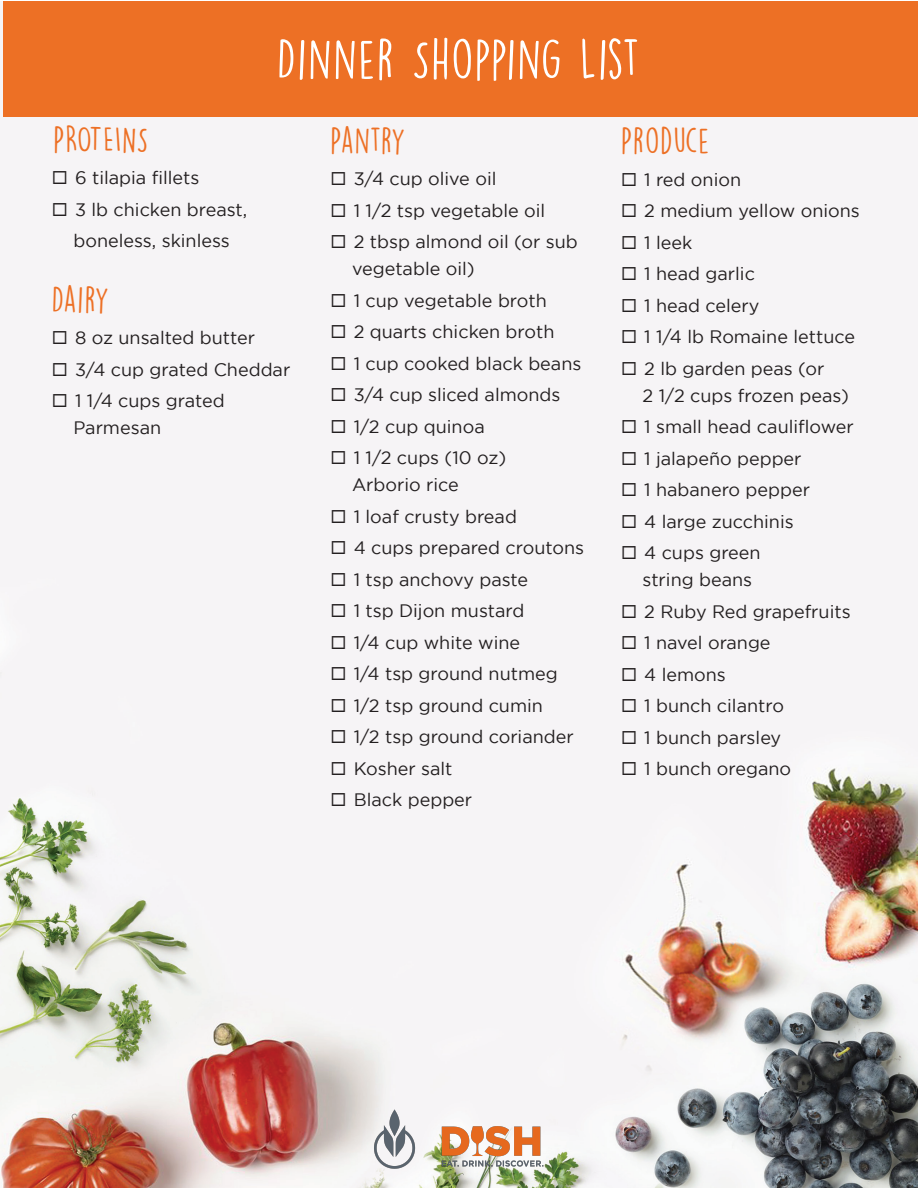
<style>
.page{position:relative;width:918px;height:1188px;background:#fff}
.page>*{position:absolute;margin:0;border:0;box-sizing:border-box;transform-origin:0 0}
.t1{font:51px "DK Lemon Yellow Sun";letter-spacing:.025em;color:#fff}
.t2{font:33px "DK Lemon Yellow Sun";letter-spacing:.025em;color:#ed7025}
.t3{font:18px/27px "Gotham";color:#231f20}
</style>
<div class="page">
<img style="left:0;top:1px;width:918px;height:1187px">
<div style="left:3px;top:1px;width:915px;height:116px;background:#ed7025"></div>
<img style="left:371px;top:1107px;width:176px;height:65px">
<h1 class="t1" style="left:277px;top:28px;width:364px">DINNER SHOPPING LIST</h1>
<h2 class="t2" style="left:53px;top:119px;width:96px">PROTEINS</h2>
<p class="t3" style="left:52px;top:164px;width:149px">◻ 6 tilapia fillets</p>
<p class="t3" style="left:52px;top:193px;width:197px;line-height:31.5px;text-align:center">◻ 3 lb chicken breast, boneless, skinless</p>
<h2 class="t2" style="left:52px;top:279px;width:59px">DAIRY</h2>
<p class="t3" style="left:52px;top:324px;width:205px">◻ 8 oz unsalted butter</p>
<p class="t3" style="left:52px;top:355px;width:240px">◻ 3/4 cup grated Cheddar</p>
<p class="t3" style="left:73px;top:387px;width:153px;text-indent:-22px">◻ 1 1/4 cups grated<br>Parmesan</p>
<h2 class="t2" style="left:330px;top:120px;width:77px">PANTRY</h2>
<p class="t3" style="left:330px;top:165px;width:167px">◻ 3/4 cup olive oil</p>
<p class="t3" style="left:330px;top:196px;width:216px">◻ 1 1/2 tsp vegetable oil</p>
<p class="t3" style="left:352px;top:228px;width:227px;text-indent:-22px">◻ 2 tbsp almond oil (or sub vegetable oil)</p>
<p class="t3" style="left:330px;top:286px;width:218px">◻ 1 cup vegetable broth</p>
<p class="t3" style="left:330px;top:318px;width:225px">◻ 2 quarts chicken broth</p>
<p class="t3" style="left:330px;top:349px;width:252px">◻ 1 cup cooked black beans</p>
<p class="t3" style="left:330px;top:381px;width:232px">◻ 3/4 cup sliced almonds</p>
<p class="t3" style="left:330px;top:412px;width:156px">◻ 1/2 cup quinoa</p>
<p class="t3" style="left:352px;top:444px;width:156px;text-indent:-22px">◻ 1 1/2 cups (10 oz)<br>Arborio rice</p>
<p class="t3" style="left:330px;top:502px;width:188px">◻ 1 loaf crusty bread</p>
<p class="t3" style="left:330px;top:534px;width:255px">◻ 4 cups prepared croutons</p>
<p class="t3" style="left:330px;top:565px;width:199px">◻ 1 tsp anchovy paste</p>
<p class="t3" style="left:330px;top:597px;width:195px">◻ 1 tsp Dijon mustard</p>
<p class="t3" style="left:330px;top:628px;width:191px">◻ 1/4 cup white wine</p>
<p class="t3" style="left:330px;top:660px;width:229px">◻ 1/4 tsp ground nutmeg</p>
<p class="t3" style="left:330px;top:691px;width:214px">◻ 1/2 tsp ground cumin</p>
<p class="t3" style="left:330px;top:723px;width:245px">◻ 1/2 tsp ground coriander</p>
<p class="t3" style="left:330px;top:754px;width:124px">◻ Kosher salt</p>
<p class="t3" style="left:330px;top:786px;width:143px">◻ Black pepper</p>
<h2 class="t2" style="left:621px;top:121px;width:90px">PRODUCE</h2>
<p class="t3" style="left:621px;top:166px;width:122px">◻ 1 red onion</p>
<p class="t3" style="left:621px;top:197px;width:240px">◻ 2 medium yellow onions</p>
<p class="t3" style="left:621px;top:229px;width:73px">◻ 1 leek</p>
<p class="t3" style="left:621px;top:260px;width:136px">◻ 1 head garlic</p>
<p class="t3" style="left:621px;top:292px;width:140px">◻ 1 head celery</p>
<p class="t3" style="left:621px;top:323px;width:236px">◻ 1 1/4 lb Romaine lettuce</p>
<p class="t3" style="left:643px;top:355px;width:208px;text-indent:-22px">◻ 2 lb garden peas (or<br>2 1/2 cups frozen peas)</p>
<p class="t3" style="left:621px;top:413px;width:234px">◻ 1 small head cauliflower</p>
<p class="t3" style="left:621px;top:445px;width:182px">◻ 1 jalapeño pepper</p>
<p class="t3" style="left:621px;top:476px;width:191px">◻ 1 habanero pepper</p>
<p class="t3" style="left:621px;top:508px;width:174px">◻ 4 large zucchinis</p>
<p class="t3" style="left:643px;top:539px;width:120px;text-indent:-22px">◻ 4 cups green string beans</p>
<p class="t3" style="left:621px;top:598px;width:231px">◻ 2 Ruby Red grapefruits</p>
<p class="t3" style="left:621px;top:629px;width:151px">◻ 1 navel orange</p>
<p class="t3" style="left:621px;top:661px;width:106px">◻ 4 lemons</p>
<p class="t3" style="left:621px;top:692px;width:165px">◻ 1 bunch cilantro</p>
<p class="t3" style="left:621px;top:724px;width:162px">◻ 1 bunch parsley</p>
<p class="t3" style="left:621px;top:755px;width:172px">◻ 1 bunch oregano</p>
</div>
